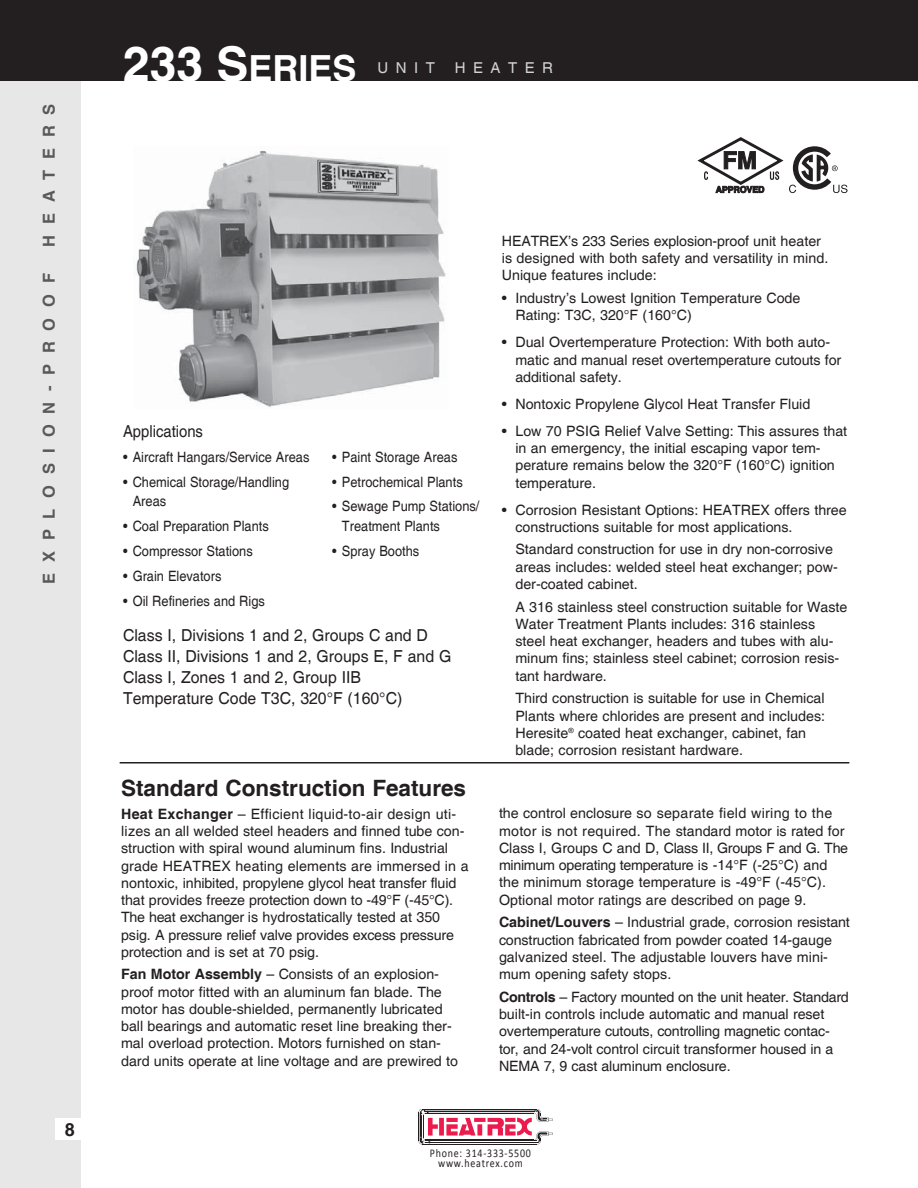
<style>
.page{position:relative;width:918px;height:1188px;background:#fff}
.page>*{position:absolute;margin:0;border:0;box-sizing:border-box;transform-origin:0 0}
.t1{font:700 36px "Helvetica";color:#fff}
.t2{font:700 22.5px "Helvetica";color:#231f20}
.t3{font:700 18px "Helvetica";color:#231f20}
.t4{font:16.5px/21px "Helvetica";color:#231f20;scale:.96 1}
.t5{font:700 16.5px "Helvetica";letter-spacing:.65em;color:#58595b}
.t6{font:16.5px "Helvetica";color:#231f20;scale:.9 1}
.t7{font:15px "Helvetica";letter-spacing:.5em;color:#d2d3d4}
.t8{font:14.25px/17.2px "Helvetica";color:#231f20}
.t9{font:14.25px/19.5px "Helvetica";color:#231f20;scale:.9 1}
.t10{font:11.85px/9.9px "Calibri";letter-spacing:.075em;color:#231f20;text-align:center;scale:.85 1}
.s1{font-size:48px}
.s2{font-weight:700}
</style>
<div class="page">
<svg style="left:419px;top:1109px;width:134px;height:36px"></svg>
<div style="left:0;top:0;width:81px;height:1188px;background:#e7e7e7"></div>
<div style="left:0;top:0;width:918px;height:81px;background:#231f20"></div>
<hr style="left:120px;top:762px;width:729px;height:2px;background:#231f20">
<div style="left:55px;top:1118px;width:33px;height:21px;background:#fff"></div>
<img style="left:136px;top:151px;width:310px;height:256px">
<svg style="left:697px;top:137px;width:151px;height:57px"></svg>
<p class="t5" style="left:39px;top:247px;width:145px;rotate:-90deg">HEATERS</p>
<p class="t5" style="left:39px;top:584px;width:312px;rotate:-90deg">EXPLOSION-PROOF</p>
<p class="t3" style="left:65px;top:1119px;width:12px">8</p>
<h1 class="t1" style="left:123px;top:48px;width:235px"><span class="s1">233 S</span>ERIES</h1>
<p class="t7" style="left:378px;top:59px;width:59px">UNIT</p>
<p class="t7" style="left:455px;top:59px;width:100px">HEATER</p>
<p class="t6" style="left:123px;top:422px;width:90px">Applications</p>
<p class="t9" style="left:123px;top:447px;width:209px">• Aircraft Hangars/Service Areas</p>
<p class="t9" style="left:133px;top:472px;width:175px;text-indent:-10px">• Chemical Storage/Handling<br>Areas</p>
<p class="t9" style="left:123px;top:516px;width:164px">• Coal Preparation Plants</p>
<p class="t9" style="left:123px;top:541px;width:146px">• Compressor Stations</p>
<p class="t9" style="left:123px;top:566px;width:111px">• Grain Elevators</p>
<p class="t9" style="left:123px;top:591px;width:159px">• Oil Refineries and Rigs</p>
<p class="t9" style="left:332px;top:447px;width:141px">• Paint Storage Areas</p>
<p class="t9" style="left:332px;top:472px;width:147px">• Petrochemical Plants</p>
<p class="t9" style="left:342px;top:497px;width:154px;text-indent:-10px">• Sewage Pump Stations/<br>Treatment Plants</p>
<p class="t9" style="left:332px;top:541px;width:98px">• Spray Booths</p>
<p class="t4" style="left:123px;top:624px;width:344px">Class I, Divisions 1 and 2, Groups C and D Class II, Divisions 1 and 2, Groups E, F and G Class I, Zones 1 and 2, Group IIB Temperature Code T3C, 320°F (160°C)</p>
<h2 class="t2" style="left:121px;top:775px;width:347px">Standard Construction Features</h2>
<p class="t8" style="left:121px;top:805px;width:349px"><span class="s2">Heat Exchanger</span> – Efficient liquid-to-air design uti&shy;lizes an all welded steel headers and finned tube con&shy;struction with spiral wound aluminum fins. Industrial grade HEATREX heating elements are immersed in a nontoxic, inhibited, propylene glycol heat transfer fluid that provides freeze protection down to -49°F (-45°C).<br>The heat exchanger is hydrostatically tested at 350 psig. A pressure relief valve provides excess pressure protection and is set at 70 psig.</p>
<p class="t8" style="left:121px;top:966px;width:339px"><span class="s2">Fan Motor Assembly</span> – Consists of an explosion&shy;proof motor fitted with an aluminum fan blade. The motor has double-shielded, permanently lubricated ball bearings and automatic reset line breaking ther&shy;mal overload protection. Motors furnished on stan&shy;dard units operate at line voltage and are prewired to</p>
<p class="t8" style="left:502px;top:232px;width:328px">HEATREX’s 233 Series explosion-proof unit heater is designed with both safety and versatility in mind.<br>Unique features include:</p>
<p class="t8" style="left:515px;top:289px;width:287px;text-indent:-14px">• Industry’s Lowest Ignition Temperature Code<br>Rating: T3C, 320°F (160°C)</p>
<p class="t8" style="left:515px;top:334px;width:327px;text-indent:-14px">• Dual Overtemperature Protection: With both auto&shy;matic and manual reset overtemperature cutouts for additional safety.</p>
<p class="t8" style="left:502px;top:395px;width:310px">• Nontoxic Propylene Glycol Heat Transfer Fluid</p>
<p class="t8" style="left:515px;top:422px;width:333px;text-indent:-14px">• Low 70 PSIG Relief Valve Setting: This assures that in an emergency, the initial escaping vapor tem&shy;perature remains below the 320°F (160°C) ignition temperature.</p>
<p class="t8" style="left:515px;top:501px;width:333px;text-indent:-14px">• Corrosion Resistant Options: HEATREX offers three constructions suitable for most applications.</p>
<p class="t8" style="left:515px;top:541px;width:324px">Standard construction for use in dry non-corrosive areas includes: welded steel heat exchanger; pow&shy;der-coated cabinet.</p>
<p class="t8" style="left:515px;top:598px;width:334px">A 316 stainless steel construction suitable for Waste Water Treatment Plants includes: 316 stainless steel heat exchanger, headers and tubes with alu&shy;minum fins; stainless steel cabinet; corrosion resis&shy;tant hardware.</p>
<p class="t8" style="left:515px;top:690px;width:311px">Third construction is suitable for use in Chemical Plants where chlorides are present and includes:<br>Heresite<sup>®</sup> coated heat exchanger, cabinet, fan blade; corrosion resistant hardware.</p>
<p class="t8" style="left:499px;top:805px;width:351px">the control enclosure so separate field wiring to the motor is not required. The standard motor is rated for Class I, Groups C and D, Class II, Groups F and G. The minimum operating temperature is -14°F (-25°C) and the minimum storage temperature is -49°F (-45°C).<br>Optional motor ratings are described on page 9.</p>
<p class="t8" style="left:499px;top:914px;width:352px"><span class="s2">Cabinet/Louvers</span> – Industrial grade, corrosion resistant construction fabricated from powder coated 14-gauge galvanized steel. The adjustable louvers have mini&shy;mum opening safety stops.</p>
<p class="t8" style="left:499px;top:988px;width:351px"><span class="s2">Controls</span> – Factory mounted on the unit heater. Standard built-in controls include automatic and manual reset overtemperature cutouts, controlling magnetic contac&shy;tor, and 24-volt control circuit transformer housed in a NEMA 7, 9 cast aluminum enclosure.</p>
<p class="t10" style="left:430px;top:1149px;width:120px">Phone: 314-333-5500 www.heatrex.com</p>
</div>
